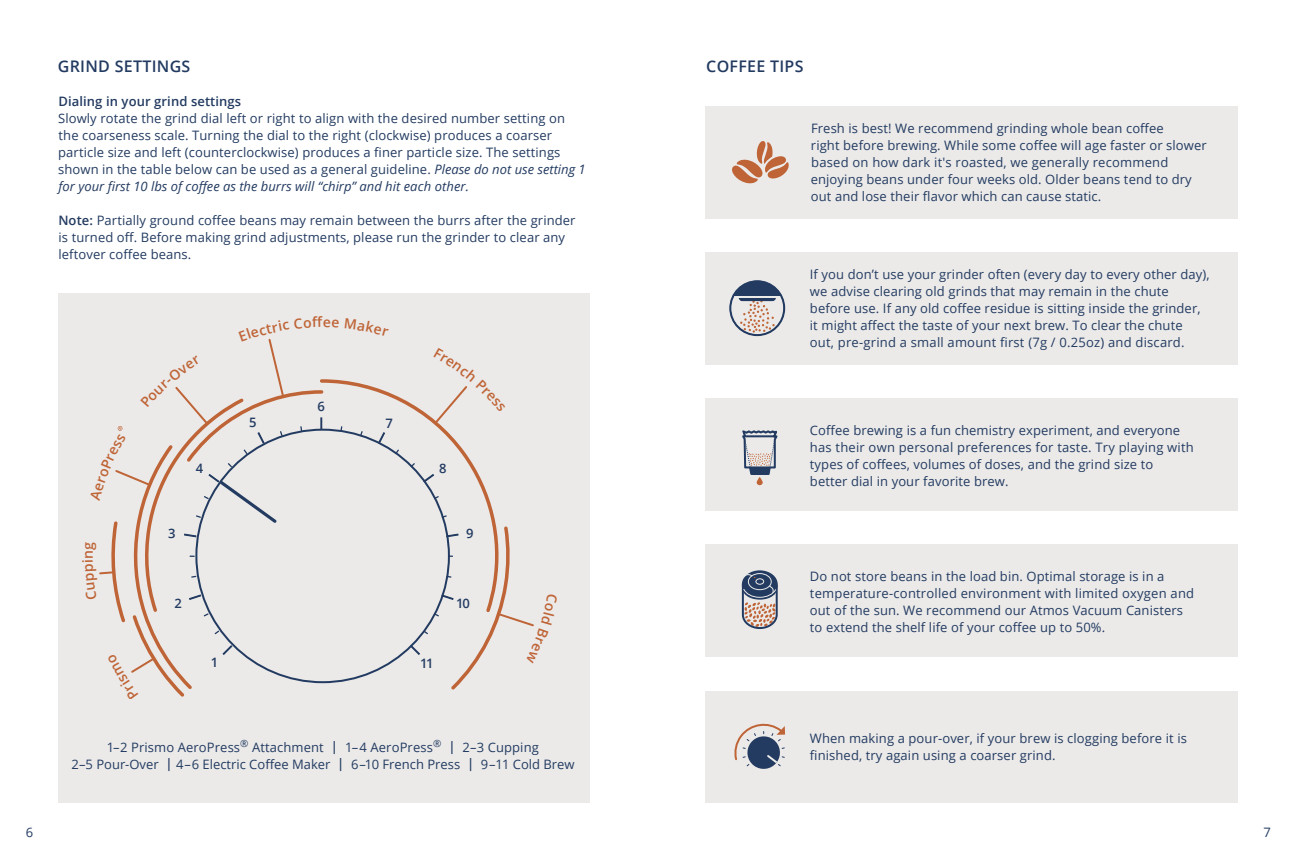
<style>
.page{position:relative;width:1296px;height:864px;background:#fff}
.page>*{position:absolute;margin:0;border:0;box-sizing:border-box;transform-origin:0 0}
.t1{font:600 16px "Open Sans";letter-spacing:.02em;color:#233b61}
.t2{font:600 14px "Open Sans";color:#bf6436}
.t3{font:13px/17px "Open Sans";letter-spacing:.01em;color:#233b61}
.t4{font:600 13px "Open Sans";color:#233b61}
.s1{font-weight:600}
.s2{font-style:italic}
</style>
<div class="page">
<div style="left:706px;top:106px;width:532px;height:112px;background:#ebeae9"></div>
<div style="left:706px;top:691px;width:532px;height:112px;background:#ebeae9"></div>
<div style="left:706px;top:252px;width:532px;height:113px;background:#ebeae9"></div>
<div style="left:706px;top:545px;width:532px;height:112px;background:#ebeae9"></div>
<div style="left:706px;top:398px;width:532px;height:113px;background:#ebeae9"></div>
<div style="left:58px;top:293px;width:531px;height:510px;background:#ebeae9"></div>
<svg style="left:732px;top:141px;width:57px;height:42px"></svg>
<svg style="left:730px;top:281px;width:54px;height:52px"></svg>
<div style="left:729px;top:280px;width:56px;height:56px;border:2px solid #233b61;border-radius:50%"></div>
<div style="left:730px;top:281px;width:55px;height:55px;border:1px solid #233b61;border-radius:50%"></div>
<svg style="left:742px;top:430px;width:36px;height:55px"></svg>
<svg style="left:742px;top:570px;width:36px;height:59px"></svg>
<svg style="left:734px;top:724px;width:51px;height:45px"></svg>
<svg style="left:99px;top:338px;width:435px;height:359px"></svg>
<p class="t1" style="left:58px;top:55px;width:134px">GRIND SETTINGS</p>
<p class="t3" style="left:58px;top:92px;width:529px"><span class="s1">Dialing in your grind settings<br></span>Slowly rotate the grind dial left or right to align with the desired number setting on the coarseness scale. Turning the dial to the right (clockwise) produces a coarser particle size and left (counterclockwise) produces a finer particle size. The settings shown in the table below can be used as a general guideline. <span class="s2">Please do not use setting 1 for your first 10 lbs of coffee as the burrs will “chirp” and hit each other.</span></p>
<p class="t3" style="left:58px;top:211px;width:519px"><span class="s1">Note:</span> Partially ground coffee beans may remain between the burrs after the grinder is turned off. Before making grind adjustments, please run the grinder to clear any leftover coffee beans.</p>
<p class="t2" style="left:78px;top:559px;width:10px;rotate:-90deg">n</p>
<p class="t4" style="left:196px;top:459px;width:9px">4</p>
<p class="t4" style="left:168px;top:524px;width:9px">3</p>
<p class="t4" style="left:174px;top:594px;width:9px">2</p>
<p class="t4" style="left:211px;top:654px;width:9px">1</p>
<p class="t4" style="left:249px;top:413px;width:9px">5</p>
<p class="t4" style="left:318px;top:397px;width:9px">6</p>
<p class="t4" style="left:386px;top:414px;width:9px">7</p>
<p class="t4" style="left:439px;top:460px;width:9px">8</p>
<p class="t4" style="left:466px;top:525px;width:9px">9</p>
<p class="t4" style="left:420px;top:654px;width:15px">11</p>
<p class="t4" style="left:456px;top:594px;width:15px">10</p>
<p class="t3" style="left:72px;top:738px;width:505px;text-align:center">1–2 Prismo AeroPress<sup>®</sup> Attachment <span class="s1">|</span> 1–4 AeroPress<sup>®</sup> <span class="s1">|</span> 2–3 Cupping<br>2–5 Pour-Over <span class="s1">|</span> 4–6 Electric Coffee Maker <span class="s1">|</span> 6–10 French Press <span class="s1">|</span> 9–11 Cold Brew</p>
<p class="t1" style="left:706px;top:55px;width:99px">COFFEE TIPS</p>
<p class="t3" style="left:811px;top:119px;width:398px">Fresh is best! We recommend grinding whole bean coffee<br>right before brewing. While some coffee will age faster or slower based on how dark it's roasted, we generally recommend enjoying beans under four weeks old. Older beans tend to dry out and lose their flavor which can cause static.</p>
<p class="t3" style="left:810px;top:266px;width:401px">If you don’t use your grinder often (every day to every other day), we advise clearing old grinds that may remain in the chute before use. If any old coffee residue is sitting inside the grinder, it might affect the taste of your next brew. To clear the chute out, pre-grind a small amount first (7g / 0.25oz) and discard.</p>
<p class="t3" style="left:810px;top:421px;width:385px">Coffee brewing is a fun chemistry experiment, and everyone has their own personal preferences for taste. Try playing with types of coffees, volumes of doses, and the grind size to better dial in your favorite brew.</p>
<p class="t3" style="left:810px;top:568px;width:386px">Do not store beans in the load bin. Optimal storage is in a temperature-controlled environment with limited oxygen and out of the sun. We recommend our Atmos Vacuum Canisters to extend the shelf life of your coffee up to 50%.</p>
<p class="t3" style="left:810px;top:729px;width:379px">When making a pour-over, if your brew is clogging before it is finished, try again using a coarser grind.</p>
<p class="t3" style="left:26px;top:824px;width:9px">6</p>
<p class="t3" style="left:1263px;top:824px;width:9px">7</p>
</div>
